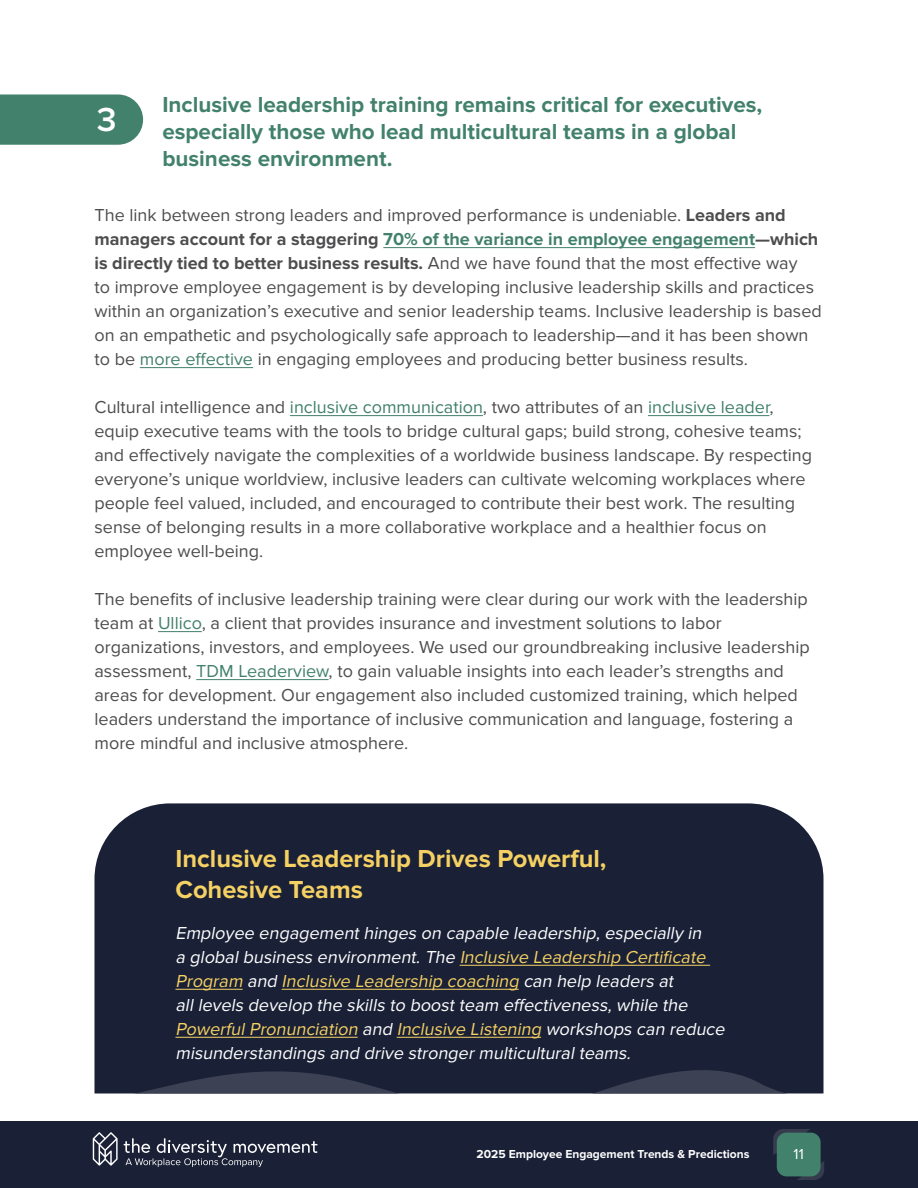
<style>
.page{position:relative;width:918px;height:1188px;background:#fff}
.page>*{position:absolute;margin:0;border:0;box-sizing:border-box;transform-origin:0 0}
.t1{font:600 34.5px "Proxima Nova";color:#fff}
.t2{font:700 25.5px/30.6px "Proxima Nova";color:#f5d163}
.t3{font:700 22.5px/27px "Proxima Nova";color:#42816c}
.t4{font:18px/24px "Proxima Nova";color:#4d4d4f}
.t5{font:italic 18px/24px "Proxima Nova";color:#fff}
.t6{font:15px "Proxima Nova";color:#fff}
.t7{font:700 12px "Proxima Nova";color:#fff}
.s1{font-weight:700}
.s2{font-weight:700;color:#42816c}
.s3{color:#42816c}
.s4{color:#f5d163}
</style>
<div class="page">
<svg style="left:0;top:94px;width:143px;height:51px;background:#4b8773"></svg>
<hr style="left:383px;top:247px;width:372px;height:1px;background:#42816c">
<hr style="left:140px;top:367px;width:113px;height:1px;background:#42816c">
<hr style="left:290px;top:415px;width:193px;height:1px;background:#42816c">
<hr style="left:648px;top:415px;width:122px;height:1px;background:#42816c">
<hr style="left:158px;top:631px;width:44px;height:1px;background:#42816c">
<hr style="left:196px;top:679px;width:133px;height:1px;background:#42816c">
<div style="left:95px;top:803px;width:729px;height:216px;background:#1a2036"></div>
<svg style="left:94px;top:1019px;width:730px;height:75px;background:#1f253a"></svg>
<hr style="left:460px;top:965px;width:250px;height:1px;background:#f5d163">
<hr style="left:176px;top:989px;width:67px;height:1px;background:#f5d163">
<hr style="left:282px;top:989px;width:237px;height:1px;background:#f5d163">
<hr style="left:176px;top:1037px;width:182px;height:1px;background:#f5d163">
<hr style="left:397px;top:1037px;width:144px;height:1px;background:#f5d163">
<div style="left:0;top:1121px;width:918px;height:67px;background:#1a2036"></div>
<svg style="left:773px;top:1129px;width:51px;height:51px"></svg>
<div style="left:777px;top:1133px;width:44px;height:43px;background:#42816c;border-radius:10px"></div>
<svg style="left:124px;top:1138px;width:194px;height:29px"></svg>
<svg style="left:93px;top:1132px;width:25px;height:34px"></svg>
<h1 class="t1" style="left:97px;top:99px;width:21px">3</h1>
<p class="t3" style="left:162px;top:92px;width:602px">Inclusive leadership training remains critical for executives, especially those who lead multicultural teams in a global business environment.</p>
<p class="t4" style="left:95px;top:204px;width:729px">The link between strong leaders and improved performance is undeniable. <span class="s1">Leaders and managers account for a staggering</span> <span class="s2">70% of the variance in employee engagement</span><span class="s1">—which is directly tied to better business results.</span> And we have found that the most effective way<br>to improve employee engagement is by developing inclusive leadership skills and practices within an organization’s executive and senior leadership teams. Inclusive leadership is based on an empathetic and psychologically safe approach to leadership—and it has been shown to be <span class="s3">more effective</span> in engaging employees and producing better business results.</p>
<p class="t4" style="left:95px;top:395px;width:719px">Cultural intelligence and <span class="s3">inclusive communication</span>, two attributes of an <span class="s3">inclusive leader</span>, equip executive teams with the tools to bridge cultural gaps; build strong, cohesive teams; and effectively navigate the complexities of a worldwide business landscape. By respecting everyone’s unique worldview, inclusive leaders can cultivate welcoming workplaces where people feel valued, included, and encouraged to contribute their best work. The resulting sense of belonging results in a more collaborative workplace and a healthier focus on employee well-being.</p>
<p class="t4" style="left:95px;top:587px;width:717px">The benefits of inclusive leadership training were clear during our work with the leadership team at <span class="s3">Ullico</span>, a client that provides insurance and investment solutions to labor organizations, investors, and employees. We used our groundbreaking inclusive leadership assessment, <span class="s3">TDM Leaderview</span>, to gain valuable insights into each leader’s strengths and areas for development. Our engagement also included customized training, which helped leaders understand the importance of inclusive communication and language, fostering a more mindful and inclusive atmosphere.</p>
<h2 class="t2" style="left:176px;top:844px;width:432px">Inclusive Leadership Drives Powerful,<br>Cohesive Teams</h2>
<p class="t5" style="left:175px;top:921px;width:554px">Employee engagementhinges on capable leadership,especially in<br>a globalbusiness environment.The <span class="s4">Inclusive Leadership Certificate Program</span> and <span class="s4">Inclusive Leadership coaching</span> can help leaders at alllevels develop the skills to boostteam effectiveness,while the <span class="s4">PowerfulPronunciation</span> and <span class="s4">Inclusive Listening</span> workshops can reduce misunderstandings and drive strongermulticulturalteams.</p>
<p class="t7" style="left:477px;top:1147px;width:274px">2025 Employee Engagement Trends &amp; Predictions</p>
<p class="t6" style="left:794px;top:1145px;width:12px">11</p>
</div>
